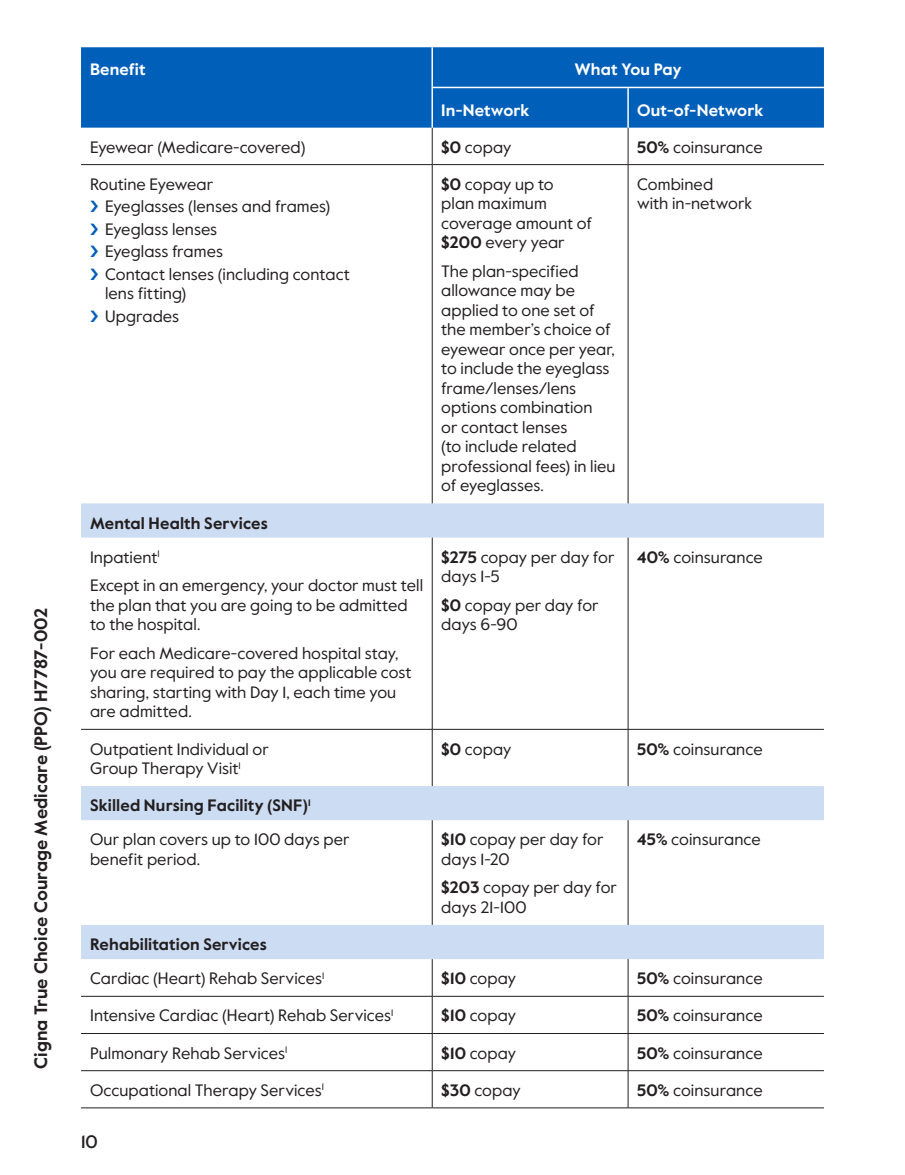
<style>
.page{position:relative;width:905px;height:1175px;background:#fff}
.page>*{position:absolute;margin:0;border:0;box-sizing:border-box;transform-origin:0 0}
.margin_plan_name{font:700 18px "Value Sans Pro";color:#231f20}
.t1{font:500 18px "Value Sans Pro";color:#231f20}
.table_para{font:16.5px/19.5px "Value Sans Pro";letter-spacing:.005em;color:#231f20}
.table_row_h1{font:700 16.5px "Value Sans Pro";letter-spacing:.005em;color:#231f20}
.table_col_h1_align_r{font:700 16.5px "Value Sans Pro";letter-spacing:.005em;color:#fff}
.table_text{font:16.5px "Value Sans Pro";letter-spacing:-.005em;color:#231f20}
.table_col_h1_align_c{font:700 16.5px "Value Sans Pro";color:#fff}
.s1{font-weight:700}
</style>
<div class="page">
<div style="left:81px;top:47px;width:743px;height:81px;background:#005fb9"></div>
<svg style="left:81px;top:503px;width:743px;height:456px"></svg>
<hr style="left:81px;top:164px;width:351px;height:1px;background:#231f20">
<hr style="left:432px;top:128px;width:1px;height:36px;background:#231f20">
<hr style="left:432px;top:537px;width:1px;height:192px;background:#231f20">
<hr style="left:432px;top:820px;width:1px;height:105px;background:#231f20">
<hr style="left:432px;top:959px;width:1px;height:37px;background:#231f20">
<hr style="left:432px;top:996px;width:1px;height:37px;background:#231f20">
<hr style="left:432px;top:1033px;width:1px;height:37px;background:#231f20">
<hr style="left:432px;top:1070px;width:1px;height:37px;background:#231f20">
<hr style="left:627px;top:128px;width:1px;height:36px;background:#231f20">
<hr style="left:627px;top:537px;width:1px;height:192px;background:#231f20">
<hr style="left:627px;top:820px;width:1px;height:105px;background:#231f20">
<hr style="left:627px;top:959px;width:1px;height:37px;background:#231f20">
<hr style="left:627px;top:996px;width:1px;height:37px;background:#231f20">
<hr style="left:627px;top:1033px;width:1px;height:37px;background:#231f20">
<hr style="left:627px;top:1070px;width:1px;height:37px;background:#231f20">
<hr style="left:81px;top:729px;width:351px;height:1px;background:#231f20">
<hr style="left:81px;top:1107px;width:351px;height:1px;background:#231f20">
<hr style="left:432px;top:1107px;width:196px;height:1px;background:#231f20">
<hr style="left:628px;top:1107px;width:196px;height:1px;background:#231f20">
<hr style="left:432px;top:996px;width:196px;height:1px;background:#231f20">
<hr style="left:628px;top:996px;width:196px;height:1px;background:#231f20">
<hr style="left:81px;top:1033px;width:351px;height:1px;background:#231f20">
<hr style="left:432px;top:1033px;width:196px;height:1px;background:#231f20">
<hr style="left:628px;top:1033px;width:196px;height:1px;background:#231f20">
<hr style="left:81px;top:1070px;width:351px;height:1px;background:#231f20">
<hr style="left:432px;top:1070px;width:196px;height:1px;background:#231f20">
<hr style="left:628px;top:1070px;width:196px;height:1px;background:#231f20">
<hr style="left:431px;top:47px;width:2px;height:40px;background:#fff">
<hr style="left:628px;top:87px;width:196px;height:1px;background:#fff">
<hr style="left:431px;top:87px;width:197px;height:1px;background:#fff">
<hr style="left:627px;top:88px;width:1px;height:40px;background:#fff">
<hr style="left:431px;top:88px;width:2px;height:40px;background:#fff">
<hr style="left:432px;top:164px;width:196px;height:1px;background:#231f20">
<hr style="left:432px;top:165px;width:1px;height:338px;background:#231f20">
<hr style="left:628px;top:164px;width:196px;height:1px;background:#231f20">
<hr style="left:627px;top:165px;width:1px;height:338px;background:#231f20">
<hr style="left:81px;top:996px;width:351px;height:1px;background:#231f20">
<hr style="left:432px;top:729px;width:196px;height:1px;background:#231f20">
<hr style="left:432px;top:729px;width:1px;height:57px;background:#231f20">
<hr style="left:628px;top:729px;width:196px;height:1px;background:#231f20">
<hr style="left:627px;top:729px;width:1px;height:57px;background:#231f20">
<p class="margin_plan_name" style="left:30px;top:1068px;width:462px;rotate:-90deg">Cigna True Choice Courage Medicare (PPO) H7787-002</p>
<p class="table_col_h1_align_r" style="left:90px;top:60px;width:57px">Benefit</p>
<p class="table_col_h1_align_c" style="left:574px;top:60px;width:109px">What You Pay</p>
<p class="table_col_h1_align_r" style="left:441px;top:100px;width:90px">In-Network</p>
<p class="table_col_h1_align_r" style="left:637px;top:100px;width:128px">Out-of-Network</p>
<p class="table_para" style="left:90px;top:137px;width:217px">Eyewear (Medicare-covered)</p>
<p class="table_para" style="left:441px;top:137px;width:72px"><span class="s1">$0</span> copay</p>
<p class="table_para" style="left:637px;top:137px;width:127px"><span class="s1">50%</span> coinsurance</p>
<p class="table_text" style="left:90px;top:174px;width:125px">Routine Eyewear</p>
<p class="table_para" style="left:105px;top:197px;width:227px">Eyeglasses (lenses and frames)</p>
<p class="table_para" style="left:105px;top:220px;width:114px">Eyeglass lenses</p>
<p class="table_para" style="left:105px;top:242px;width:119px">Eyeglass frames</p>
<p class="table_para" style="left:105px;top:265px;width:246px">Contact lenses (including contact lens fitting)</p>
<p class="table_para" style="left:105px;top:307px;width:76px">Upgrades</p>
<p class="table_para" style="left:441px;top:175px;width:152px"><span class="s1">$0</span> copay up to<br>plan maximum coverage amount of <span class="s1">$200</span> every year</p>
<p class="table_para" style="left:441px;top:262px;width:176px">The plan-specified allowance may be applied to one set of the member’s choice of eyewear once per year, to include the eyeglass frame/lenses/lens options combination<br>or contact lenses<br>(to include related professional fees) in lieu of eyeglasses.</p>
<p class="table_para" style="left:637px;top:175px;width:116px">Combined<br>with in-network</p>
<p class="table_row_h1" style="left:90px;top:513px;width:179px">Mental Health Services</p>
<p class="table_para" style="left:90px;top:547px;width:71px">Inpatient<sup>1</sup></p>
<p class="table_para" style="left:90px;top:576px;width:334px">Except in an emergency, your doctor must tell the plan that you are going to be admitted to the hospital.</p>
<p class="table_para" style="left:90px;top:643px;width:323px">For each Medicare-covered hospital stay, you are required to pay the applicable cost sharing, starting with Day 1, each time you are admitted.</p>
<p class="table_para" style="left:441px;top:547px;width:175px"><span class="s1">$275</span> copay per day for days 1-5</p>
<p class="table_para" style="left:441px;top:595px;width:159px"><span class="s1">$0</span> copay per day for days 6-90</p>
<p class="table_para" style="left:637px;top:547px;width:127px"><span class="s1">40%</span> coinsurance</p>
<p class="table_para" style="left:90px;top:739px;width:180px">Outpatient Individual or<br>Group Therapy Visit<sup>1</sup></p>
<p class="table_para" style="left:441px;top:739px;width:72px"><span class="s1">$0</span> copay</p>
<p class="table_para" style="left:637px;top:739px;width:127px"><span class="s1">50%</span> coinsurance</p>
<p class="table_row_h1" style="left:90px;top:795px;width:222px">Skilled Nursing Facility (SNF)<sup>1</sup></p>
<p class="table_para" style="left:90px;top:830px;width:261px">Our plan covers up to 100 days per benefit period.</p>
<p class="table_para" style="left:441px;top:830px;width:164px"><span class="s1">$10</span> copay per day for days 1-20</p>
<p class="table_para" style="left:441px;top:878px;width:177px"><span class="s1">$203</span> copay per day for days 21-100</p>
<p class="table_para" style="left:637px;top:830px;width:125px"><span class="s1">45%</span> coinsurance</p>
<p class="table_row_h1" style="left:90px;top:934px;width:178px">Rehabilitation Services</p>
<p class="table_para" style="left:90px;top:969px;width:236px">Cardiac (Heart) Rehab Services<sup>1</sup></p>
<p class="table_para" style="left:441px;top:969px;width:76px"><span class="s1">$10</span> copay</p>
<p class="table_para" style="left:637px;top:969px;width:127px"><span class="s1">50%</span> coinsurance</p>
<p class="table_para" style="left:90px;top:1006px;width:305px">Intensive Cardiac (Heart) Rehab Services<sup>1</sup></p>
<p class="table_para" style="left:441px;top:1006px;width:76px"><span class="s1">$10</span> copay</p>
<p class="table_para" style="left:637px;top:1006px;width:127px"><span class="s1">50%</span> coinsurance</p>
<p class="table_para" style="left:90px;top:1043px;width:199px">Pulmonary Rehab Services<sup>1</sup></p>
<p class="table_para" style="left:441px;top:1043px;width:76px"><span class="s1">$10</span> copay</p>
<p class="table_para" style="left:637px;top:1043px;width:127px"><span class="s1">50%</span> coinsurance</p>
<p class="table_para" style="left:90px;top:1080px;width:235px">Occupational Therapy Services<sup>1</sup></p>
<p class="table_para" style="left:441px;top:1080px;width:81px"><span class="s1">$30</span> copay</p>
<p class="table_para" style="left:637px;top:1080px;width:127px"><span class="s1">50%</span> coinsurance</p>
<p class="t1" style="left:81px;top:1130px;width:18px">10</p>
</div>
